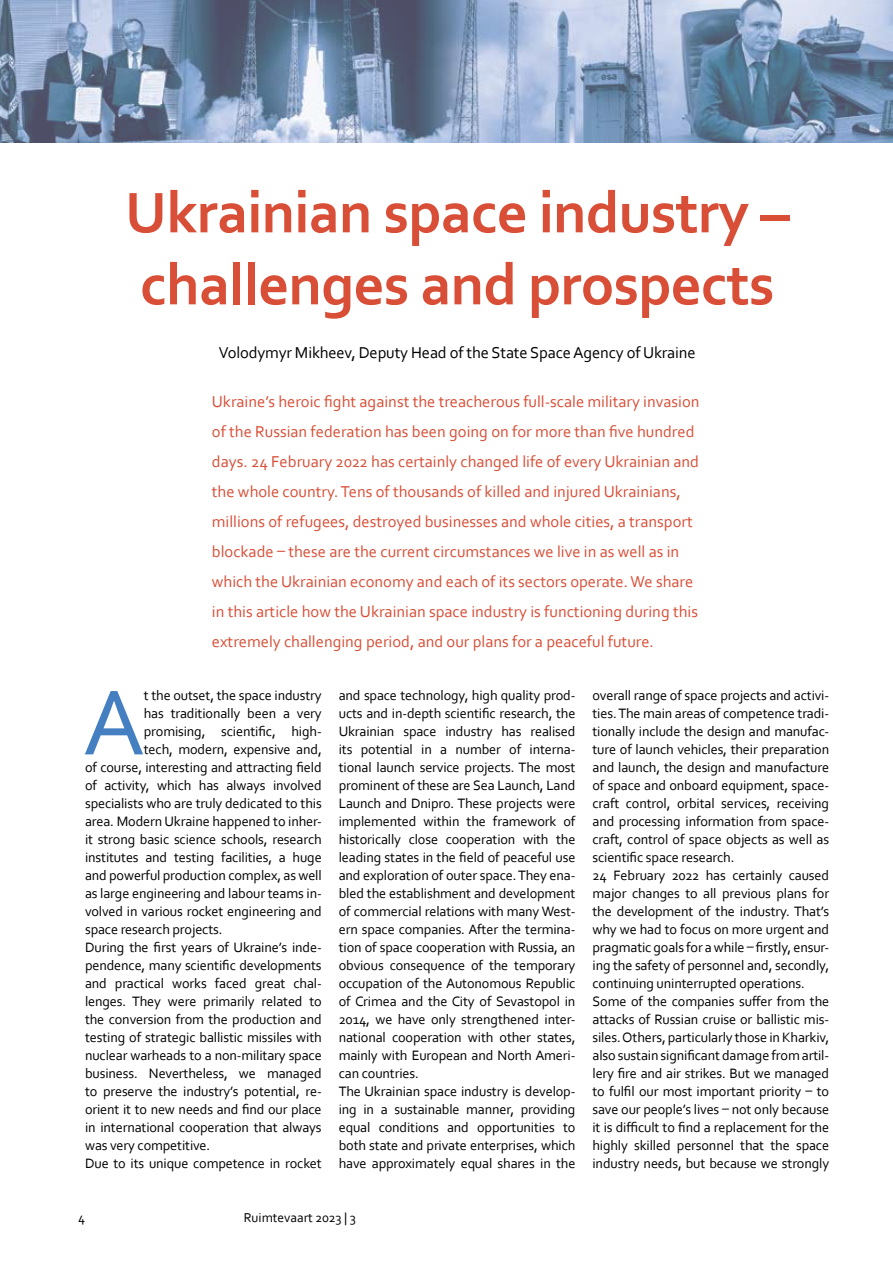
<style>
.page{position:relative;width:893px;height:1263px;background:#fff}
.page>*{position:absolute;margin:0;border:0;box-sizing:border-box;transform-origin:0 0}
.t1{font:96.9px "Corbel";color:#447fc1}
.t2{font:700 60px/72px "Corbel";letter-spacing:-.01em;color:#d84e36}
.t3{font:16.5px/30px "Corbel";color:#d84e36}
.t4{font:16.5px "Corbel";letter-spacing:-.01em;color:#000}
.t5{font:14.25px/18px "Corbel";letter-spacing:-.01em;color:#000}
.t6{font:13.5px "Corbel";color:#000}
</style>
<div class="page">
<img style="left:0;top:0;width:893px;height:142px">
<h2 class="t2" style="left:125px;top:175px;width:666px">Ukrainian space industry – challenges and prospects</h2>
<p class="t4" style="left:219px;top:343px;width:478px">Volodymyr Mikheev, Deputy Head of the State Space Agency of Ukraine</p>
<p class="t3" style="left:212px;top:386px;width:489px">Ukraine’s heroic fight against the treacherous full-scale military invasion of the Russian federation has been going on for more than five hundred days. 24 February 2022 has certainly changed life of every Ukrainian and the whole country. Tens of thousands of killed and injured Ukrainians, millions of refugees, destroyed businesses and whole cities, a transport blockade – these are the current circumstances we live in as well as in which the Ukrainian economy and each of its sectors operate. We share in this article how the Ukrainian space industry is functioning during this extremely challenging period, and our plans for a peaceful future.</p>
<p class="t5" style="left:339px;top:686px;width:238px">and space technology, high quality prod&shy;ucts and in-depth scientific research, the Ukrainian space industry has realised its potential in a number of interna&shy;tional launch service projects. The most prominent of these are Sea Launch, Land Launch and Dnipro. These projects were implemented within the framework of historically close cooperation with the leading states in the field of peaceful use and exploration of outer space. They ena&shy;bled the establishment and development of commercial relations with many West&shy;ern space companies. After the termina&shy;tion of space cooperation with Russia, an obvious consequence of the temporary occupation of the Autonomous Republic of Crimea and the City of Sevastopol in 2014, we have only strengthened inter&shy;national cooperation with other states, mainly with European and North Ameri&shy;can countries.<br>The Ukrainian space industry is develop&shy;ing in a sustainable manner, providing equal conditions and opportunities to both state and private enterprises, which have approximately equal shares in the</p>
<p class="t5" style="left:592px;top:686px;width:238px">overall range of space projects and activi&shy;ties. The main areas of competence tradi&shy;tionally include the design and manufac&shy;ture of launch vehicles, their preparation and launch, the design and manufacture of space and onboard equipment, space&shy;craft control, orbital services, receiving and processing information from space&shy;craft, control of space objects as well as scientific space research.<br>24 February 2022 has certainly caused major changes to all previous plans for the development of the industry. That’s why we had to focus on more urgent and pragmatic goals for a while – firstly, ensur&shy;ing the safety of personnel and, secondly, continuing uninterrupted operations.<br>Some of the companies suffer from the attacks of Russian cruise or ballistic mis&shy;siles. Others, particularly those in Kharkiv, also sustain significant damage from artil&shy;lery fire and air strikes. But we managed to fulfil our most important priority – to save our people’s lives – not only because it is difficult to find a replacement for the highly skilled personnel that the space industry needs, but because we strongly</p>
<h1 class="t1" style="left:83px;top:662px;width:63px">A</h1>
<p class="t5" style="left:144px;top:686px;width:179px">t the outset, the space industry</p>
<p class="t5" style="left:144px;top:704px;width:179px">has traditionally been a very</p>
<p class="t5" style="left:144px;top:722px;width:179px">promising, scientific, high-</p>
<p class="t5" style="left:144px;top:740px;width:179px">tech, modern, expensive and,</p>
<p class="t5" style="left:85px;top:758px;width:238px">of course, interesting and attracting field</p>
<p class="t5" style="left:85px;top:776px;width:238px">of activity, which has always involved</p>
<p class="t5" style="left:85px;top:794px;width:238px">specialists who are truly dedicated to this</p>
<p class="t5" style="left:85px;top:812px;width:238px">area. Modern Ukraine happened to inher-</p>
<p class="t5" style="left:85px;top:830px;width:238px">it strong basic science schools, research</p>
<p class="t5" style="left:85px;top:848px;width:238px">institutes and testing facilities, a huge</p>
<p class="t5" style="left:85px;top:866px;width:238px">and powerful production complex, as well</p>
<p class="t5" style="left:85px;top:884px;width:238px">as large engineering and labour teams in-</p>
<p class="t5" style="left:85px;top:902px;width:238px">volved in various rocket engineering and</p>
<p class="t5" style="left:85px;top:920px;width:139px">space research projects.</p>
<p class="t5" style="left:85px;top:938px;width:238px">During the first years of Ukraine’s inde-</p>
<p class="t5" style="left:85px;top:956px;width:238px">pendence, many scientific developments</p>
<p class="t5" style="left:85px;top:974px;width:238px">and practical works faced great chal-</p>
<p class="t5" style="left:85px;top:992px;width:238px">lenges. They were primarily related to</p>
<p class="t5" style="left:85px;top:1010px;width:238px">the conversion from the production and</p>
<p class="t5" style="left:85px;top:1028px;width:238px">testing of strategic ballistic missiles with</p>
<p class="t5" style="left:85px;top:1046px;width:238px">nuclear warheads to a non-military space</p>
<p class="t5" style="left:85px;top:1064px;width:238px">business. Nevertheless, we managed</p>
<p class="t5" style="left:85px;top:1082px;width:238px">to preserve the industry’s potential, re-</p>
<p class="t5" style="left:85px;top:1100px;width:238px">orient it to new needs and find our place</p>
<p class="t5" style="left:85px;top:1118px;width:238px">in international cooperation that always</p>
<p class="t5" style="left:85px;top:1136px;width:127px">was very competitive.</p>
<p class="t5" style="left:85px;top:1154px;width:238px">Due to its unique competence in rocket</p>
<p class="t6" style="left:78px;top:1209px;width:8px">4</p>
<p class="t6" style="left:244px;top:1209px;width:114px">Ruimtevaart 2023 | 3</p>
</div>
